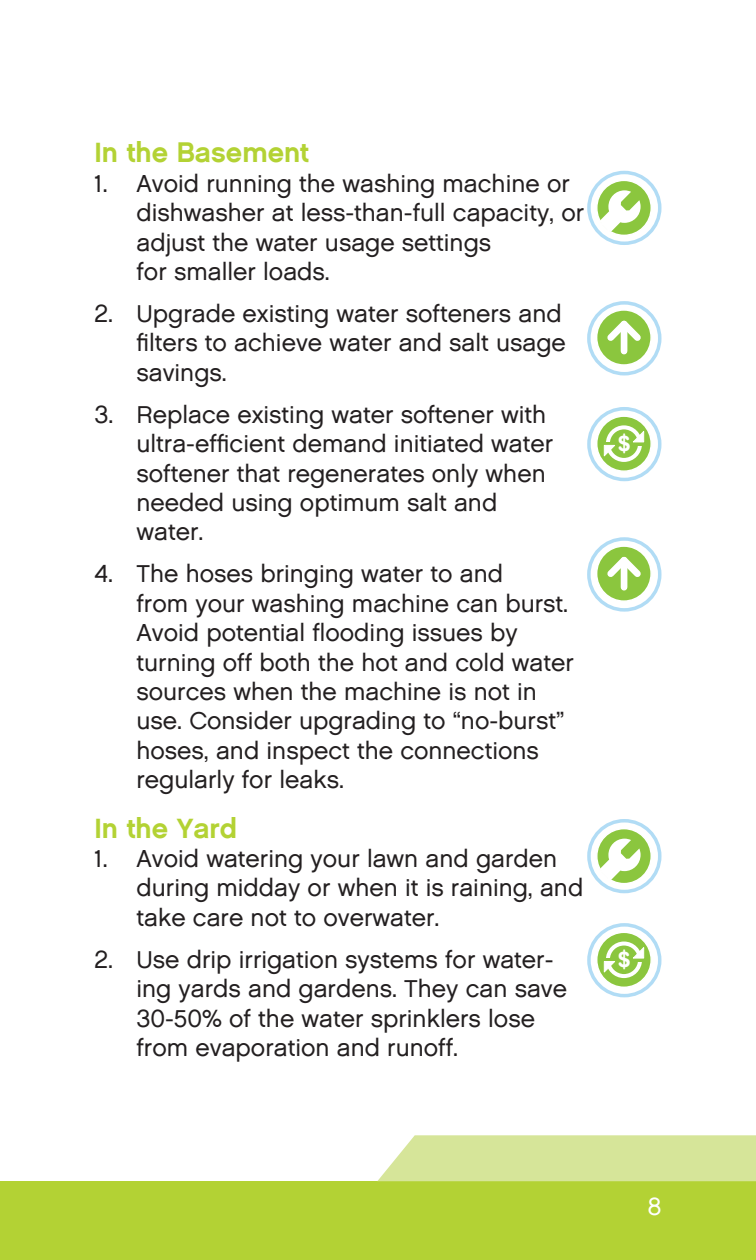
<style>
.page{position:relative;width:756px;height:1260px;background:#fff}
.page>*{position:absolute;margin:0;border:0;box-sizing:border-box;transform-origin:0 0}
.t1{font:28px "Chalet New York Nineteen Sixty";color:#b3d234}
.t2{font:24.5px/29.4px "Chalet London Nineteen Sixty";color:#231f20}
.t3{font:24.5px "Chalet London Nineteen Sixty";color:#fff}
.t4{font:500 22.05px "AG Book Rounded";color:#fff}
</style>
<div class="page">
<div style="left:0;top:1181px;width:756px;height:79px;background:#b3d234"></div>
<svg style="left:377px;top:1135px;width:379px;height:46px"></svg>
<svg style="left:596px;top:415px;width:56px;height:57px"></svg>
<div style="left:587px;top:407px;width:74px;height:74px;border:4px solid #b1dcf5;border-radius:50%"></div>
<svg style="left:596px;top:931px;width:56px;height:57px"></svg>
<div style="left:587px;top:923px;width:74px;height:74px;border:4px solid #b1dcf5;border-radius:50%"></div>
<svg style="left:596px;top:180px;width:56px;height:57px"></svg>
<div style="left:587px;top:171px;width:74px;height:74px;border:4px solid #b1dcf5;border-radius:50%"></div>
<svg style="left:596px;top:828px;width:56px;height:57px"></svg>
<div style="left:587px;top:819px;width:74px;height:74px;border:4px solid #b1dcf5;border-radius:50%"></div>
<svg style="left:596px;top:308px;width:56px;height:59px"></svg>
<div style="left:587px;top:301px;width:75px;height:74px;border:4px solid #b1dcf5;border-radius:50%"></div>
<svg style="left:596px;top:545px;width:56px;height:58px"></svg>
<div style="left:587px;top:537px;width:75px;height:75px;border:4px solid #b1dcf5;border-radius:50%"></div>
<p class="t1" style="left:94px;top:136px;width:216px">In the Basement</p>
<p class="t2" style="left:136px;top:169px;width:449px;text-indent:-42px">1. Avoid running the washing machine or dishwasher at less-than-full capacity, or adjust the water usage settings<br>for smaller loads.</p>
<p class="t2" style="left:136px;top:299px;width:431px;text-indent:-42px">2. Upgrade existing water softeners and filters to achieve water and salt usage savings.</p>
<p class="t2" style="left:136px;top:399px;width:418px;text-indent:-42px">3. Replace existing water softener with ultra-efficient demand initiated water softener that regenerates only when needed using optimum salt and water.</p>
<p class="t2" style="left:136px;top:559px;width:439px;text-indent:-42px">4. The hoses bringing water to and<br>from your washing machine can burst.<br>Avoid potential flooding issues by turning off both the hot and cold water sources when the machine is not in use. Consider upgrading to “no-burst” hoses, and inspect the connections regularly for leaks.</p>
<p class="t1" style="left:94px;top:811px;width:144px">In the Yard</p>
<p class="t2" style="left:136px;top:844px;width:448px;text-indent:-42px">1. Avoid watering your lawn and garden during midday or when it is raining, and take care not to overwater.</p>
<p class="t2" style="left:136px;top:944px;width:432px;text-indent:-42px">2. Use drip irrigation systems for water&shy;ing yards and gardens. They can save 30-50% of the water sprinklers lose from evaporation and runoff.</p>
<p class="t4" style="left:618px;top:430px;width:14px">$</p>
<p class="t4" style="left:618px;top:946px;width:14px">$</p>
<p class="t3" style="left:648px;top:1191px;width:15px">8</p>
</div>
